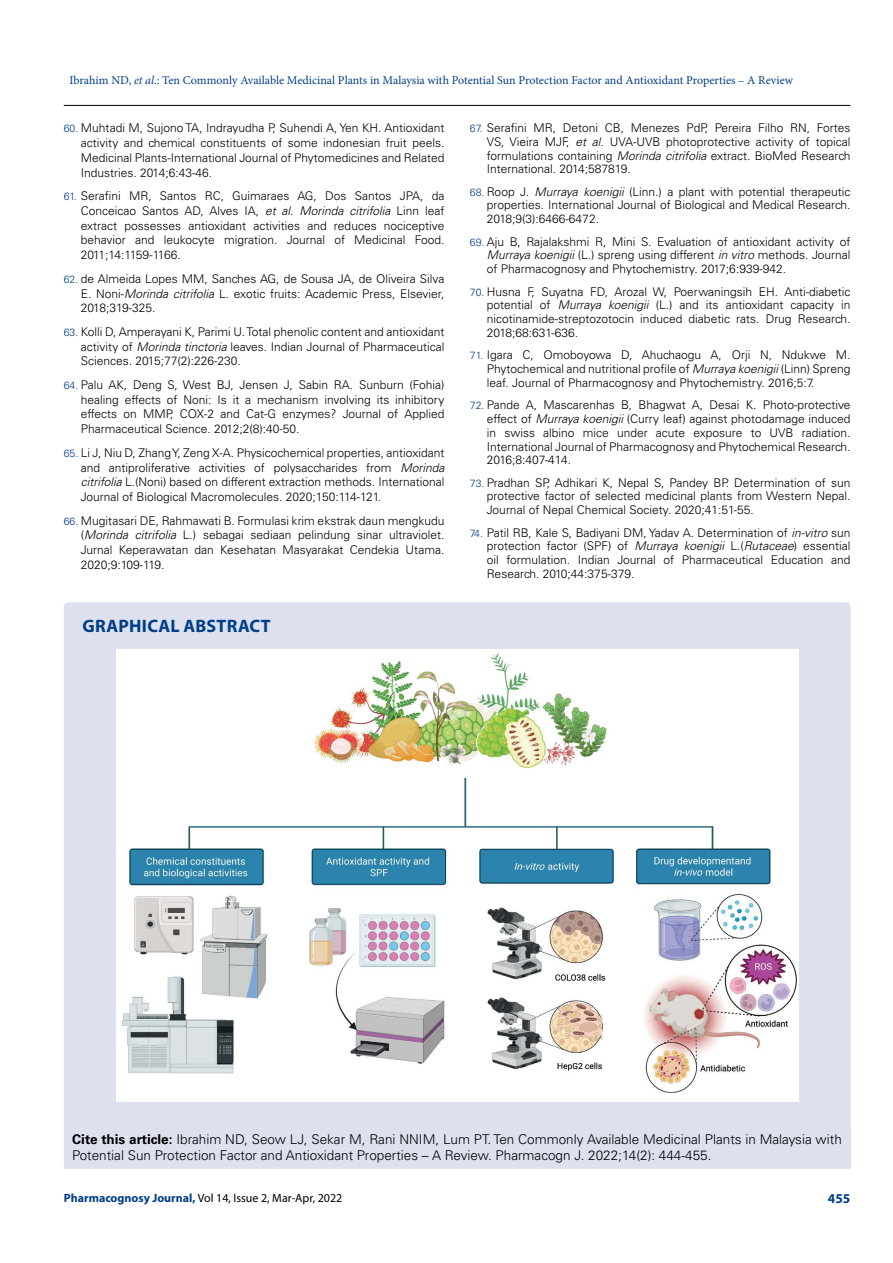
<style>
.page{position:relative;width:893px;height:1263px;background:#fff}
.page>*{position:absolute;margin:0;border:0;box-sizing:border-box;transform-origin:0 0}
.t1{font:700 18px "Myriad Pro";letter-spacing:.015em;color:#003e88}
.t2{font:300 13.5px/16.2px "Univers LT Std";color:#000}
.t3{font:700 13.5px "Myriad Pro";color:#003e88}
.t4{font:300 12px/13.8px "Univers LT Std";color:#000;text-align:justify}
.t5{font:12px "Minion Pro";color:#003e88}
.t6{font:12px "Myriad Pro";color:#000}
.s1{font-style:italic}
.s2{font-size:10.5px;color:#003e88}
.s3{font-weight:700}
.s4{font-weight:700;color:#003e88}
</style>
<div class="page">
<hr style="left:64px;top:105px;width:786px;height:1px;background:#000">
<div style="left:64px;top:602px;width:786px;height:567px;background:#dde0ef;border-radius:4px"></div>
<img style="left:116px;top:649px;width:682px;height:453px">
<p class="t5" style="left:69px;top:72px;width:725px">Ibrahim ND, <span class="s1">et al</span>.: Ten Commonly Available Medicinal Plants in Malaysia with Potential Sun Protection Factor and Antioxidant Properties – A Review</p>
<p class="t4" style="left:81px;top:120px;width:365px;line-height:14.9px;text-indent:-17px"><span class="s2">60.</span> Muhtadi M, Sujono TA, Indrayudha P, Suhendi A, Yen KH. Antioxidant activity and chemical constituents of some indonesian fruit peels.<br>Medicinal Plants-International Journal of Phytomedicines and Related Industries. 2014;6:43-46.</p>
<p class="t4" style="left:81px;top:188px;width:365px;line-height:14.9px;text-indent:-17px"><span class="s2">61.</span> Serafini MR, Santos RC, Guimaraes AG, Dos Santos JPA, da Conceicao Santos AD, Alves IA, <span class="s1">et al</span>. <span class="s1">Morinda citrifolia</span> Linn leaf extract possesses antioxidant activities and reduces nociceptive behavior and leukocyte migration. Journal of Medicinal Food.<br>2011;14:1159-1166.</p>
<p class="t4" style="left:81px;top:271px;width:365px;line-height:14.9px;text-indent:-17px"><span class="s2">62.</span> de Almeida Lopes MM, Sanches AG, de Sousa JA, de Oliveira Silva E. Noni-<span class="s1">Morinda citrifolia</span> L. exotic fruits: Academic Press, Elsevier, 2018;319-325.</p>
<p class="t4" style="left:81px;top:324px;width:365px;line-height:14.9px;text-indent:-17px"><span class="s2">63.</span> Kolli D, Amperayani K, Parimi U. Total phenolic content and antioxidant activity of <span class="s1">Morinda tinctoria</span> leaves. Indian Journal of Pharmaceutical Sciences. 2015;77(2):226-230.</p>
<p class="t4" style="left:81px;top:377px;width:365px;line-height:14.9px;text-indent:-17px"><span class="s2">64.</span> Palu AK, Deng S, West BJ, Jensen J, Sabin RA. Sunburn (Fohia) healing effects of Noni: Is it a mechanism involving its inhibitory effects on MMP, COX-2 and Cat-G enzymes? Journal of Applied Pharmaceutical Science. 2012;2(8):40-50.</p>
<p class="t4" style="left:81px;top:445px;width:365px;line-height:14.9px;text-indent:-17px"><span class="s2">65.</span> Li J, Niu D, Zhang Y, Zeng X-A. Physicochemical properties, antioxidant and antiproliferative activities of polysaccharides from <span class="s1">Morinda citrifolia</span> L.(Noni) based on different extraction methods. International Journal of Biological Macromolecules. 2020;150:114-121.</p>
<p class="t4" style="left:81px;top:513px;width:365px;line-height:14.9px;text-indent:-17px"><span class="s2">66.</span> Mugitasari DE, Rahmawati B. Formulasi krim ekstrak daun mengkudu (<span class="s1">Morinda citrifolia</span> L.) sebagai sediaan pelindung sinar ultraviolet.<br>Jurnal Keperawatan dan Kesehatan Masyarakat Cendekia Utama.<br>2020;9:109-119.</p>
<h1 class="t1" style="left:83px;top:614px;width:190px">GRAPHICAL ABSTRACT</h1>
<p class="t4" style="left:487px;top:121px;width:365px;text-indent:-17px"><span class="s2">67.</span> Serafini MR, Detoni CB, Menezes PdP, Pereira Filho RN, Fortes VS, Vieira MJF, <span class="s1">et al</span>. UVA-UVB photoprotective activity of topical formulations containing <span class="s1">Morinda citrifolia</span> extract. BioMed Research International. 2014;587819.</p>
<p class="t4" style="left:487px;top:185px;width:365px;text-indent:-17px"><span class="s2">68.</span> Roop J. <span class="s1">Murraya koenigii</span> (Linn.) a plant with potential therapeutic properties. International Journal of Biological and Medical Research.<br>2018;9(3):6466-6472.</p>
<p class="t4" style="left:487px;top:234px;width:365px;text-indent:-17px"><span class="s2">69.</span> Aju B, Rajalakshmi R, Mini S. Evaluation of antioxidant activity of <span class="s1">Murraya koenigii</span> (L.) spreng using different <span class="s1">in vitro</span> methods. Journal of Pharmacognosy and Phytochemistry. 2017;6:939-942.</p>
<p class="t4" style="left:487px;top:284px;width:365px;text-indent:-17px"><span class="s2">70.</span> Husna F, Suyatna FD, Arozal W, Poerwaningsih EH. Anti-diabetic potential of <span class="s1">Murraya koenigii</span> (L.) and its antioxidant capacity in nicotinamide-streptozotocin induced diabetic rats. Drug Research.<br>2018;68:631-636.</p>
<p class="t4" style="left:487px;top:348px;width:365px;text-indent:-17px"><span class="s2">71.</span> Igara C, Omoboyowa D, Ahuchaogu A, Orji N, Ndukwe M.<br>Phytochemical and nutritional profile of <span class="s1">Murraya koenigii</span> (Linn) Spreng leaf. Journal of Pharmacognosy and Phytochemistry. 2016;5:7.</p>
<p class="t4" style="left:487px;top:398px;width:365px;text-indent:-17px"><span class="s2">72.</span> Pande A, Mascarenhas B, Bhagwat A, Desai K. Photo-protective effect of <span class="s1">Murraya koenigii</span> (Curry leaf) against photodamage induced in swiss albino mice under acute exposure to UVB radiation.<br>International Journal of Pharmacognosy and Phytochemical Research.<br>2016;8:407-414.</p>
<p class="t4" style="left:487px;top:475px;width:365px;text-indent:-17px"><span class="s2">73.</span> Pradhan SP, Adhikari K, Nepal S, Pandey BP. Determination of sun protective factor of selected medicinal plants from Western Nepal.<br>Journal of Nepal Chemical Society. 2020;41:51-55.</p>
<p class="t4" style="left:487px;top:525px;width:365px;text-indent:-17px"><span class="s2">74.</span> Patil RB, Kale S, Badiyani DM, Yadav A. Determination of <span class="s1">in-vitro</span> sun protection factor (SPF) of <span class="s1">Murraya koenigii</span> L.(<span class="s1">Rutaceae</span>) essential oil formulation. Indian Journal of Pharmaceutical Education and Research. 2010;44:375-379.</p>
<p class="t2" style="left:72px;top:1131px;width:771px"><span class="s3">Cite this article:</span> Ibrahim ND, Seow LJ, Sekar M, Rani NNIM, Lum PT. Ten Commonly Available Medicinal Plants in Malaysia with<br>Potential Sun Protection Factor and Antioxidant Properties – A Review. Pharmacogn J. 2022;14(2): 444-455.</p>
<p class="t6" style="left:64px;top:1190px;width:280px"><span class="s4">Pharmacognosy Journal,</span> Vol 14, Issue 2, Mar-Apr, 2022</p>
<p class="t3" style="left:828px;top:1189px;width:24px">455</p>
</div>
